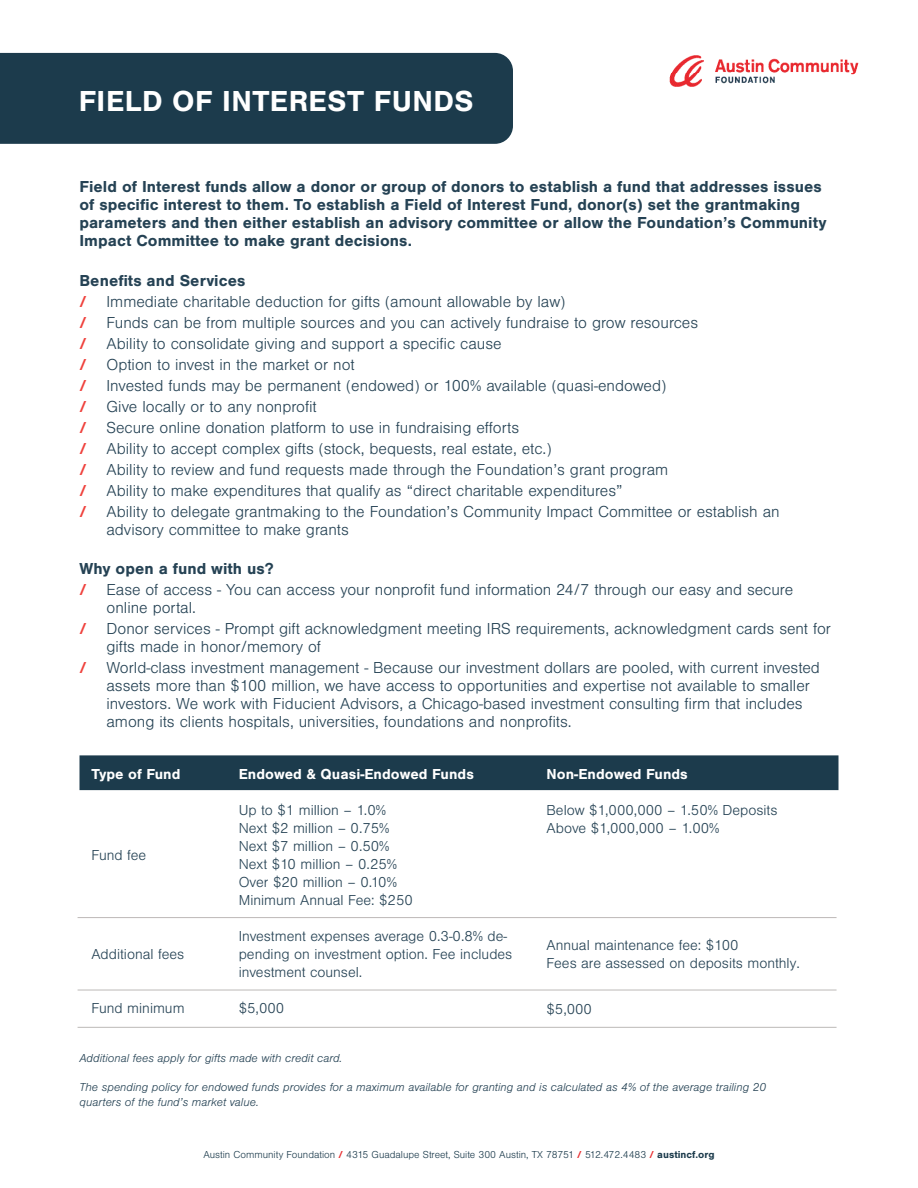
<style>
.page{position:relative;width:918px;height:1188px;background:#fff}
.page>*{position:absolute;margin:0;border:0;box-sizing:border-box;transform-origin:0 0}
.t1{font:700 30px "Foundation Sans";letter-spacing:.015em;color:#fff}
.t2{font:300 16.5px/18px "Foundation Sans";color:#254254}
.t3{font:700 16.5px/18px "Foundation Sans";color:#254254}
.t4{font:300 15px/18px "Foundation Sans";color:#254254}
.t5{font:700 15px "Foundation Sans";color:#fff}
.t6{font:italic 300 12px/14.4px "Foundation Sans";color:#254254}
.t7{font:300 10.5px "Foundation Sans";color:#1c3b4c}
.s1{font-weight:700;color:#ef423d}
.s2{font-weight:700;color:#e82c2e}
.s3{font-weight:700}
</style>
<div class="page">
<div style="left:0;top:53px;width:513px;height:91px;background:#1c3b4c"></div>
<img style="left:669px;top:55px;width:190px;height:32px">
<div style="left:80px;top:755px;width:758px;height:35px;background:#1c3b4c"></div>
<hr style="left:78px;top:917px;width:759px;height:1px;background:#78716e">
<hr style="left:78px;top:990px;width:759px;height:1px;background:#78716e">
<hr style="left:78px;top:1027px;width:759px;height:1px;background:#78716e">
<p class="t1" style="left:79px;top:85px;width:396px">FIELD OF INTEREST FUNDS</p>
<p class="t3" style="left:80px;top:177px;width:749px">Field of Interest funds allow a donor or group of donors to establish a fund that addresses issues of specific interest to them. To establish a Field of Interest Fund, donor(s) set the grantmaking parameters and then either establish an advisory committee or allow the Foundation’s Community Impact Committee to make grant decisions.</p>
<p class="t3" style="left:80px;top:272px;width:167px">Benefits and Services</p>
<p class="t2" style="left:80px;top:293px;width:487px"><span class="s1">/</span> Immediate charitable deduction for gifts (amount allowable by law)</p>
<p class="t2" style="left:80px;top:314px;width:620px"><span class="s1">/</span> Funds can be from multiple sources and you can actively fundraise to grow resources</p>
<p class="t2" style="left:80px;top:335px;width:424px"><span class="s1">/</span> Ability to consolidate giving and support a specific cause</p>
<p class="t2" style="left:80px;top:356px;width:277px"><span class="s1">/</span> Option to invest in the market or not</p>
<p class="t2" style="left:80px;top:377px;width:588px"><span class="s1">/</span> Invested funds may be permanent (endowed) or 100% available (quasi-endowed)</p>
<p class="t2" style="left:80px;top:398px;width:239px"><span class="s1">/</span> Give locally or to any nonprofit</p>
<p class="t2" style="left:80px;top:419px;width:441px"><span class="s1">/</span> Secure online donation platform to use in fundraising efforts</p>
<p class="t2" style="left:80px;top:440px;width:474px"><span class="s1">/</span> Ability to accept complex gifts (stock, bequests, real estate, etc.)</p>
<p class="t2" style="left:80px;top:461px;width:590px"><span class="s1">/</span> Ability to review and fund requests made through the Foundation’s grant program</p>
<p class="t2" style="left:80px;top:482px;width:545px"><span class="s1">/</span> Ability to make expenditures that qualify as “direct charitable expenditures”</p>
<p class="t2" style="left:106px;top:503px;width:675px;text-indent:-27px"><span class="s1">/</span> Ability to delegate grantmaking to the Foundation’s Community Impact Committee or establish an advisory committee to make grants</p>
<p class="t3" style="left:80px;top:560px;width:196px">Why open a fund with us?</p>
<p class="t2" style="left:106px;top:581px;width:688px;text-indent:-27px"><span class="s1">/</span> Ease of access - You can access your nonprofit fund information 24/7 through our easy and secure online portal.</p>
<p class="t2" style="left:106px;top:620px;width:726px;text-indent:-27px"><span class="s1">/</span> Donor services - Prompt gift acknowledgment meeting IRS requirements, acknowledgment cards sent for gifts made in honor/memory of</p>
<p class="t2" style="left:106px;top:659px;width:715px;text-indent:-27px"><span class="s1">/</span> World-class investment management - Because our investment dollars are pooled, with current invested assets more than $100 million, we have access to opportunities and expertise not available to smaller investors. We work with Fiducient Advisors, a Chicago-based investment consulting firm that includes among its clients hospitals, universities, foundations and nonprofits.</p>
<p class="t5" style="left:92px;top:766px;width:91px">Type of Fund</p>
<p class="t5" style="left:239px;top:766px;width:237px">Endowed &amp; Quasi-Endowed Funds</p>
<p class="t5" style="left:547px;top:766px;width:143px">Non-Endowed Funds</p>
<p class="t4" style="left:92px;top:846px;width:56px">Fund fee</p>
<p class="t4" style="left:92px;top:945px;width:94px">Additional fees</p>
<p class="t4" style="left:239px;top:801px;width:149px">Up to $1 million – 1.0%</p>
<p class="t4" style="left:239px;top:819px;width:152px">Next $2 million – 0.75%</p>
<p class="t4" style="left:239px;top:837px;width:152px">Next $7 million – 0.50%</p>
<p class="t4" style="left:239px;top:855px;width:160px">Next $10 million – 0.25%</p>
<p class="t4" style="left:239px;top:873px;width:160px">Over $20 million – 0.10%</p>
<p class="t4" style="left:239px;top:891px;width:176px">Minimum Annual Fee: $250</p>
<p class="t4" style="left:547px;top:801px;width:232px">Below $1,000,000 – 1.50% Deposits</p>
<p class="t4" style="left:547px;top:819px;width:174px">Above $1,000,000 – 1.00%</p>
<p class="t4" style="left:239px;top:927px;width:275px">Investment expenses average 0.3-0.8% de&shy;pending on investment option. Fee includes investment counsel.</p>
<p class="t4" style="left:547px;top:936px;width:193px">Annual maintenance fee: $100</p>
<p class="t4" style="left:547px;top:954px;width:255px">Fees are assessed on deposits monthly.</p>
<p class="t4" style="left:92px;top:1000px;width:95px">Fund minimum</p>
<p class="t4" style="left:239px;top:1000px;width:47px">$5,000</p>
<p class="t4" style="left:547px;top:1001px;width:47px">$5,000</p>
<p class="t6" style="left:80px;top:1051px;width:264px">Additional fees apply for gifts made with credit card.</p>
<p class="t6" style="left:80px;top:1080px;width:688px">The spending policy for endowed funds provides for a maximum available for granting and is calculated as 4% of the average trailing 20 quarters of the fund’s market value.</p>
<p class="t7" style="left:203px;top:1149px;width:513px">Austin Community Foundation <span class="s2">/</span> 4315 Guadalupe Street, Suite 300 Austin, TX 78751 <span class="s2">/</span> 512.472.4483 <span class="s2">/</span> <span class="s3">austincf.org</span></p>
</div>
